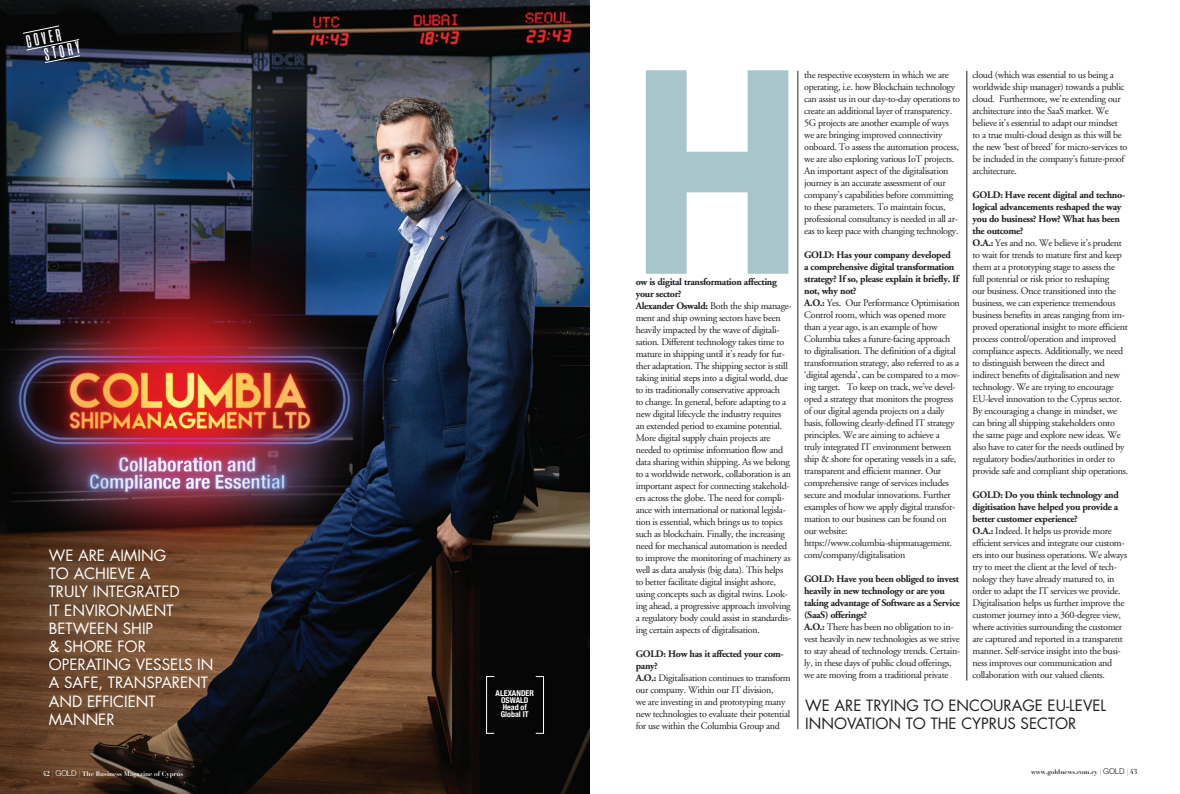
<style>
.page{position:relative;width:1180px;height:794px;background:#fff}
.page>*{position:absolute;margin:0;border:0;box-sizing:border-box;transform-origin:0 0}
.List_Paragraph{font:258.4px "Lemon Milk";color:#a7c5cb}
.t1{font:20.7px "aliensandcows";color:#fff}
.t2{font:15.2px/18.2px "Futura";color:#fff}
.t3{font:15.2px/18.2px "Futura";color:#231f20}
.t4{font:10px/12px "CF Garamond";letter-spacing:-.03em;color:#231f20}
.List_Paragraph-2{font:700 10px/12px "CF Garamond";letter-spacing:-.03em;color:#231f20}
.t5{font:700 condensed 8px/7px "Helvetica Neue";color:#fff;text-align:center}
.t6{font:700 6.5px "Didot";color:#fff}
.t7{font:700 6.5px "Didot";color:#231f20}
.s1{font-size:7px}
.s2{font-family:"Nweights 04";font-weight:300;font-size:8px}
.s3{font-weight:700}
</style>
<div class="page">
<hr style="left:966px;top:71px;width:1px;height:609px;background:#231f20">
<hr style="left:797px;top:71px;width:1px;height:658px;background:#231f20">
<img style="left:0;top:0;width:589px;height:794px">
<img style="left:0;top:219px;width:459px;height:375px">
<svg style="left:486px;top:676px;width:9px;height:58px"></svg>
<svg style="left:535px;top:676px;width:9px;height:58px"></svg>
<svg style="left:22px;top:25px;width:59px;height:39px;background:#212631"></svg>
<p class="t1" style="left:22px;top:30px;width:41px;rotate:-11deg">cover</p>
<p class="t1" style="left:40px;top:43px;width:42px;rotate:-11deg">story</p>
<p class="t2" style="left:49px;top:546px;width:166px">WE ARE AIMING<br>TO ACHIEVE A<br>TRULY INTEGRATED<br>IT ENVIRONMENT<br>BETWEEN SHIP<br>&amp; SHORE FOR<br>OPERATING VESSELS IN<br>A SAFE, TRANSPARENT<br>AND EFFICIENT<br>MANNER</p>
<p class="t6" style="left:43px;top:769px;width:142px"><span class="s1">42 |</span> <span class="s2">GOLD</span> <span class="s1">|</span> The Business Magazine of Cyprus</p>
<p class="t5" style="left:495px;top:689px;width:40px">ALEXANDER<br>OSWALD</p>
<p class="t5" style="left:501px;top:703px;width:29px;text-align:left">Head of<br>Global IT</p>
<p class="List_Paragraph" style="left:635px;top:-6px;width:164px">H</p>
<p class="List_Paragraph-2" style="left:635px;top:277px;width:143px;line-height:11.5px">ow is digital transformation affecting your sector?</p>
<p class="t4" style="left:635px;top:300px;width:157px"><span class="s3">Alexander Oswald:</span> Both the ship manage&shy;ment and ship owning sectors have been heavily impacted by the wave of digitali&shy;sation. Different technology takes time to mature in shipping until it’s ready for fur&shy;ther adaptation. The shipping sector is still taking initial steps into a digital world, due to its traditionally conservative approach<br>to change. In general, before adapting to a new digital lifecycle the industry requires an extended period to examine potential.<br>More digital supply chain projects are needed to optimise information flow and data sharing within shipping. As we belong to a worldwide network, collaboration is an important aspect for connecting stakehold&shy;ers across the globe. The need for compli&shy;ance with international or national legisla&shy;tion is essential, which brings us to topics such as blockchain. Finally, the increasing need for mechanical automation is needed to improve the monitoring of machinery as well as data analysis (big data). This helps to better facilitate digital insight ashore, using concepts such as digital twins. Look&shy;ing ahead, a progressive approach involving a regulatory body could assist in standardis&shy;ing certain aspects of digitalisation.</p>
<p class="List_Paragraph-2" style="left:635px;top:648px;width:150px">GOLD: How has it affected your com&shy;pany?</p>
<p class="t4" style="left:635px;top:672px;width:156px"><span class="s3">A.O.:</span> Digitalisation continues to transform our company. Within our IT division,<br>we are investing in and prototyping many new technologies to evaluate their potential for use within the Columbia Group and</p>
<p class="t4" style="left:804px;top:69px;width:157px">the respective ecosystem in which we are operating, i.e. how Blockchain technology can assist us in our day-to-day operations to create an additional layer of transparency.<br>5G projects are another example of ways we are bringing improved connectivity onboard. To assess the automation process, we are also exploring various IoT projects.<br>An important aspect of the digitalisation journey is an accurate assessment of our company’s capabilities before committing to these parameters. To maintain focus, professional consultancy is needed in all ar&shy;eas to keep pace with changing technology.</p>
<p class="List_Paragraph-2" style="left:804px;top:249px;width:156px">GOLD: Has your company developed<br>a comprehensive digital transformation strategy? If so, please explain it briefly. If not, why not?</p>
<p class="t4" style="left:804px;top:297px;width:157px"><span class="s3">A.O.:</span> Yes. Our Performance Optimisation Control room, which was opened more than a year ago, is an example of how Columbia takes a future-facing approach to digitalisation. The definition of a digital transformation strategy, also referred to as a ‘digital agenda’, can be compared to a mov&shy;ing target. To keep on track, we’ve devel&shy;oped a strategy that monitors the progress of our digital agenda projects on a daily basis, following clearly-defined IT strategy principles. We are aiming to achieve a<br>truly integrated IT environment between ship &amp; shore for operating vessels in a safe, transparent and efficient manner. Our comprehensive range of services includes secure and modular innovations. Further examples of how we apply digital transfor&shy;mation to our business can be found on our website:</p>
<p class="t4" style="left:804px;top:537px;width:149px">https://www.columbia-shipmanagement. com/company/digitalisation</p>
<p class="List_Paragraph-2" style="left:804px;top:573px;width:157px">GOLD: Have you been obliged to invest heavily in new technology or are you taking advantage of Software as a Service (SaaS) offerings?</p>
<p class="t4" style="left:804px;top:621px;width:158px"><span class="s3">A.O.:</span> There has been no obligation to in&shy;vest heavily in new technologies as we strive to stay ahead of technology trends. Certain&shy;ly, in these days of public cloud offerings, we are moving from a traditional private</p>
<p class="t4" style="left:972px;top:69px;width:156px">cloud (which was essential to us being a worldwide ship manager) towards a public cloud. Furthermore, we’re extending our architecture into the SaaS market. We believe it’s essential to adapt our mindset to a true multi-cloud design as this will be the new ‘best of breed’ for micro-services to be included in the company’s future-proof architecture.</p>
<p class="List_Paragraph-2" style="left:972px;top:189px;width:154px">GOLD: Have recent digital and techno&shy;logical advancements reshaped the way you do business? How? What has been the outcome?</p>
<p class="t4" style="left:972px;top:237px;width:157px"><span class="s3">O.A.:</span> Yes and no. We believe it’s prudent to wait for trends to mature first and keep them at a prototyping stage to assess the full potential or risk prior to reshaping<br>our business. Once transitioned into the business, we can experience tremendous business benefits in areas ranging from im&shy;proved operational insight to more efficient process control/operation and improved compliance aspects. Additionally, we need to distinguish between the direct and indirect benefits of digitalisation and new technology. We are trying to encourage EU-level innovation to the Cyprus sector.<br>By encouraging a change in mindset, we can bring all shipping stakeholders onto the same page and explore new ideas. We also have to cater for the needs outlined by regulatory bodies/authorities in order to provide safe and compliant ship operations.</p>
<p class="List_Paragraph-2" style="left:972px;top:489px;width:148px;text-align:justify">GOLD: Do you think technology and digitisation have helped you provide a better customer experience?</p>
<p class="t4" style="left:972px;top:525px;width:156px"><span class="s3">O.A.:</span> Indeed. It helps us provide more efficient services and integrate our custom&shy;ers into our business operations. We always try to meet the client at the level of tech&shy;nology they have already matured to, in order to adapt the IT services we provide.<br>Digitalisation helps us further improve the customer journey into a 360-degree view, where activities surrounding the customer are captured and reported in a transparent manner. Self-service insight into the busi&shy;ness improves our communication and collaboration with our valued clients.</p>
<p class="t3" style="left:805px;top:696px;width:302px">WE ARE TRYING TO ENCOURAGE EU-LEVEL<br>INNOVATION TO THE CYPRUS SECTOR</p>
<p class="t7" style="left:1030px;top:767px;width:108px">www.goldnews.com.cy <span class="s1">|</span> <span class="s2">GOLD</span> <span class="s1">| 43</span></p>
</div>
